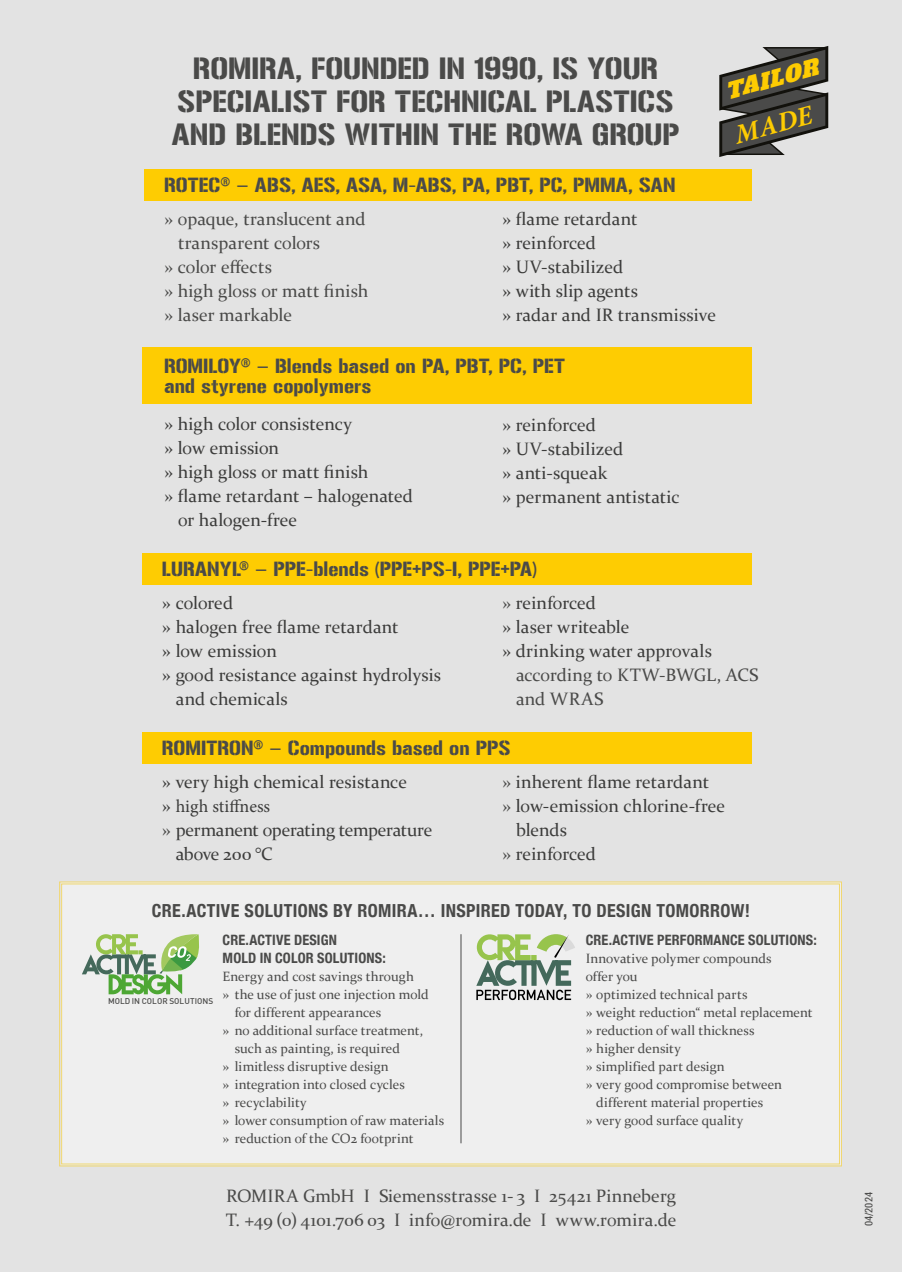
<style>
.page{position:relative;width:902px;height:1272px;background:#fff}
.page>*{position:absolute;margin:0;border:0;box-sizing:border-box;transform-origin:0 0}
.t1{font:italic 700 27.3px "Minion Pro";color:#fecc02}
.t2{font:27px/33px "Gunplay";color:#4a4a49;text-align:center}
.t3{font:italic 21.6px "Alfa Slab One";color:#fecc02}
.t4{font:18px/24px "Constantia";color:#3c3c3b}
.t5{font:18px/24px "Constantia";color:#4a4a49}
.t6{font:18px/19.5px "Gunplay";letter-spacing:.005em;color:#4a4a49}
.t7{font:700 condensed 18px "Helvetica Neue";letter-spacing:.02em;color:#4a4a49}
.t8{font:18px "Minion Pro";color:#3c3c3b}
.t9{font:700 condensed 14.25px/18px "Helvetica Neue";letter-spacing:.01em;color:#4a4a49}
.t10{font:13.5px "Constantia";letter-spacing:.005em;color:#4a4a49}
.t11{font:10.5px "Roboto Condensed";color:#4a4a49}
.t12{font:8.25px "DIN Medium";letter-spacing:.005em;color:#4a4a49}
.s1{color:#4a4a49}
.s2{font-family:"Constantia"}
</style>
<div class="page">
<div style="left:0;top:0;width:901px;height:1271px;background:#e3e3e3"></div>
<div style="left:145px;top:169px;width:607px;height:32px;background:#fecc02"></div>
<div style="left:142px;top:347px;width:610px;height:57px;background:#fecc02"></div>
<div style="left:142px;top:552px;width:610px;height:32px;background:#fecc02"></div>
<svg style="left:719px;top:46px;width:109px;height:111px"></svg>
<div style="left:142px;top:731px;width:610px;height:32px;background:#fecc02"></div>
<div style="left:59px;top:881px;width:783px;height:285px;background:#efefef"></div>
<svg style="left:82px;top:933px;width:119px;height:61px"></svg>
<svg style="left:476px;top:934px;width:99px;height:66px"></svg>
<hr style="left:460px;top:934px;width:1px;height:209px;background:#4a4a49">
<h2 class="t2" style="left:172px;top:52px;width:509px">ROMIRA, FOUNDED IN 1990, IS YOUR<br>SPECIALIST FOR TECHNICAL PLASTICS<br>AND BLENDS WITHIN THE ROWA GROUP</h2>
<p class="t3" style="left:721px;top:78px;width:97px;rotate:-15deg">TAILOR</p>
<h1 class="t1" style="left:729px;top:116px;width:81px;rotate:-15deg">MADE</h1>
<p class="t6" style="left:164px;top:176px;width:513px">ROTEC® – ABS, AES, ASA, M-ABS, PA, PBT, PC, PMMA, SAN</p>
<p class="t5" style="left:164px;top:206px;width:203px">» opaque, translucent and</p>
<p class="t5" style="left:178px;top:230px;width:144px">transparent colors</p>
<p class="t5" style="left:164px;top:254px;width:109px">» color effects</p>
<p class="t5" style="left:164px;top:278px;width:206px">» high gloss or matt finish</p>
<p class="t5" style="left:164px;top:302px;width:129px">» laser markable</p>
<p class="t4" style="left:502px;top:206px;width:215px">» flame retardant<br>» reinforced<br>» UV-stabilized<br>» with slip agents<br>» radar and IR transmissive</p>
<p class="t6" style="left:164px;top:356px;width:402px">ROMILOY® – Blends based on PA, PBT, PC, PET and styrene copolymers</p>
<p class="t4" style="left:164px;top:411px;width:190px">» high color consistency</p>
<p class="t4" style="left:164px;top:435px;width:116px">» low emission</p>
<p class="t4" style="left:164px;top:459px;width:206px">» high gloss or matt finish</p>
<p class="t4" style="left:164px;top:483px;width:250px">» flame retardant – halogenated</p>
<p class="t4" style="left:178px;top:507px;width:121px">or halogen-free</p>
<p class="t4" style="left:502px;top:412px;width:179px">» reinforced<br>» UV-stabilized<br>» anti-squeak<br>» permanent antistatic</p>
<p class="t6" style="left:162px;top:559px;width:376px">LURANYL® – PPE-blends (PPE+PS-I, PPE+PA)</p>
<p class="t4" style="left:162px;top:589px;width:73px">» colored</p>
<p class="t4" style="left:162px;top:613px;width:238px">» halogen free flame retardant</p>
<p class="t4" style="left:162px;top:637px;width:116px">» low emission</p>
<p class="t4" style="left:162px;top:661px;width:281px">» good resistance against hydrolysis</p>
<p class="t4" style="left:176px;top:685px;width:113px">and chemicals</p>
<p class="t4" style="left:502px;top:590px;width:211px"><span class="s1">»</span> reinforced<br>» laser writeable<br>» drinking water approvals</p>
<p class="t5" style="left:516px;top:662px;width:244px">according to KTW-BWGL, ACS and WRAS</p>
<p class="t6" style="left:162px;top:738px;width:350px">ROMITRON® – Compounds based on PPS</p>
<p class="t4" style="left:162px;top:768px;width:246px">» very high chemical resistance</p>
<p class="t8" style="left:162px;top:794px;width:110px"><span class="s2">»</span> high stiffness</p>
<p class="t4" style="left:176px;top:816px;width:258px;text-indent:-14px"><span class="s1">»</span> permanent operating temperature above 200 °C</p>
<p class="t4" style="left:502px;top:768px;width:208px"><span class="s1">»</span> inherent flame retardant</p>
<p class="t4" style="left:502px;top:792px;width:224px"><span class="s1">»</span> low-emission chlorine-free</p>
<p class="t4" style="left:516px;top:816px;width:53px">blends</p>
<p class="t4" style="left:502px;top:840px;width:96px"><span class="s1">»</span> reinforced</p>
<p class="t7" style="left:152px;top:895px;width:599px">CRE.ACTIVE SOLUTIONS BY ROMIRA… INSPIRED TODAY, TO DESIGN TOMORROW!</p>
<p class="t12" style="left:108px;top:995px;width:107px">MOLD IN COLOR SOLUTIONS</p>
<p class="t9" style="left:223px;top:929px;width:164px">CRE.ACTIVE DESIGN<br>MOLD IN COLOR SOLUTIONS:</p>
<p class="t10" style="left:223px;top:967px;width:193px">Energy and cost savings through</p>
<p class="t10" style="left:223px;top:985px;width:207px">» the use of just one injection mold</p>
<p class="t10" style="left:235px;top:1003px;width:148px">for different appearances</p>
<p class="t10" style="left:223px;top:1021px;width:202px">» no additional surface treatment,</p>
<p class="t10" style="left:235px;top:1039px;width:167px">such as painting, is required</p>
<p class="t10" style="left:223px;top:1057px;width:168px">» limitless disruptive design</p>
<p class="t10" style="left:223px;top:1075px;width:184px">» integration into closed cycles</p>
<p class="t10" style="left:223px;top:1093px;width:86px">» recyclability</p>
<p class="t10" style="left:223px;top:1111px;width:223px">» lower consumption of raw materials</p>
<p class="t10" style="left:223px;top:1129px;width:192px">» reduction of the CO2 footprint</p>
<p class="t9" style="left:585px;top:929px;width:232px">CRE.ACTIVE PERFORMANCE SOLUTIONS:</p>
<p class="t10" style="left:585px;top:949px;width:187px">Innovative polymer compounds</p>
<p class="t10" style="left:585px;top:967px;width:53px">offer you</p>
<p class="t10" style="left:585px;top:985px;width:163px">» optimized technical parts</p>
<p class="t10" style="left:585px;top:1003px;width:228px">» weight reduction“ metal replacement</p>
<p class="t10" style="left:585px;top:1021px;width:170px">» reduction of wall thickness</p>
<p class="t10" style="left:585px;top:1039px;width:97px">» higher density</p>
<p class="t10" style="left:585px;top:1057px;width:140px">» simplified part design</p>
<p class="t10" style="left:585px;top:1075px;width:198px">» very good compromise between</p>
<p class="t10" style="left:596px;top:1093px;width:168px">different material properties</p>
<p class="t10" style="left:585px;top:1111px;width:159px">» very good surface quality</p>
<p class="t5" style="left:226px;top:1183px;width:452px">ROMIRA GmbH I Siemensstrasse 1- 3 I 25421 Pinneberg<br>T. +49 (0) 4101.706 03 I info@romira.de I www.romira.de</p>
<p class="t11" style="left:861px;top:1226px;width:36px;rotate:-90deg">04/2024</p>
</div>
